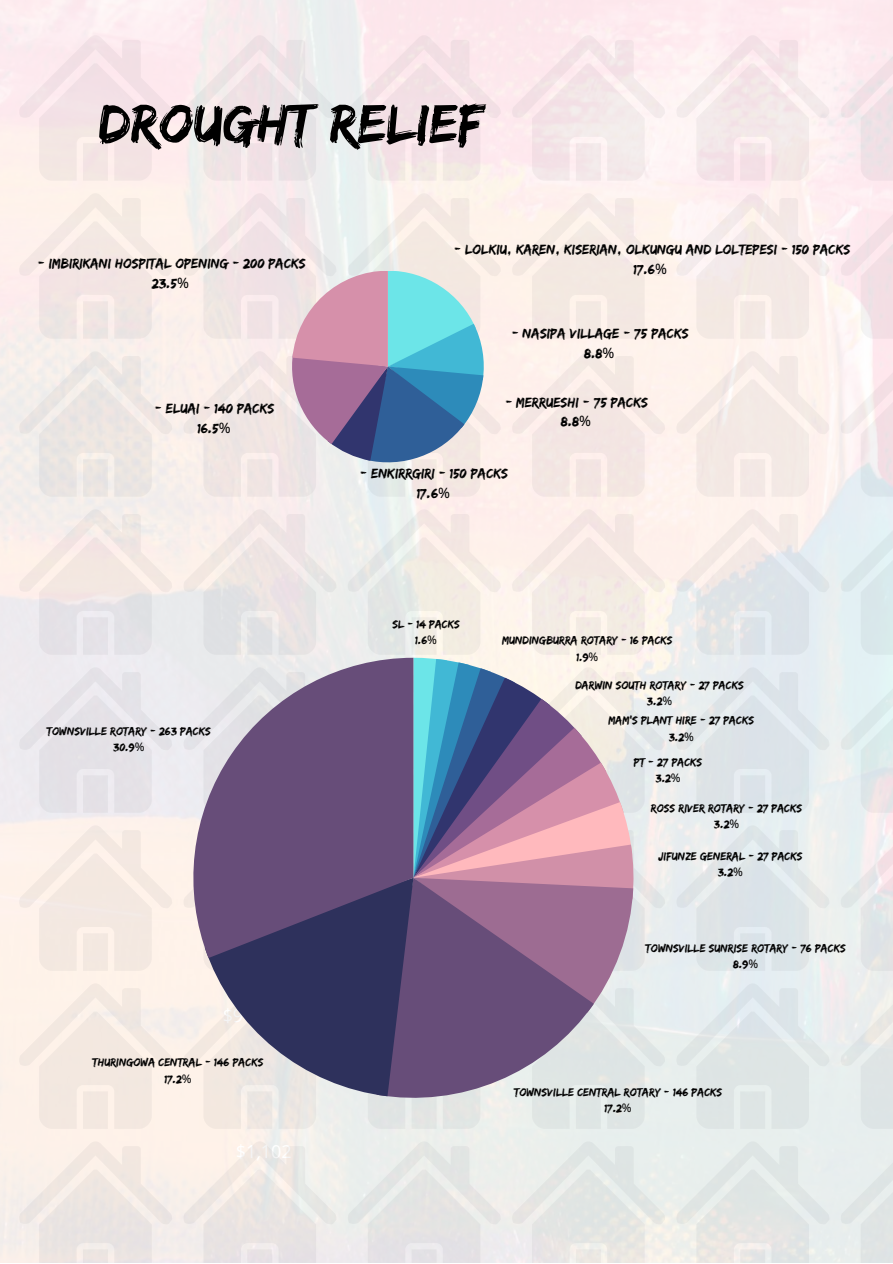
<style>
.page{position:relative;width:893px;height:1264px;background:#fff}
.page>*{position:absolute;margin:0;border:0;box-sizing:border-box;transform-origin:0 0}
.t1{font:57px "Edo";color:#000}
.t2{font:14.25px/20px "Edo";color:#000;text-align:center}
.t3{font:11.7px/16.2px "Edo";color:#000;text-align:center}
.s1{font-family:"Noto Sans"}
</style>
<div class="page">
<img style="left:0;top:0;width:892px;height:1262px">
<svg style="left:19px;top:35px;width:873px;height:146px;background:#f5e8ea"></svg>
<svg style="left:413px;top:657px;width:220px;height:355px;background:#a499b3"></svg>
<svg style="left:376px;top:877px;width:217px;height:220px;background:#85688c"></svg>
<svg style="left:205px;top:958px;width:208px;height:138px;background:#696684"></svg>
<svg style="left:193px;top:657px;width:220px;height:301px;background:#766489"></svg>
<svg style="left:292px;top:271px;width:191px;height:191px;background:#8fa0bb"></svg>
<h1 class="t1" style="left:99px;top:90px;width:387px">DROUGHT RELIEF</h1>
<p class="t2" style="left:38px;top:253px;width:269px">- IMBIRIKANI HOSPITAL OPENING - 200 PACKS<br>23.5<span class="s1">%</span></p>
<p class="t2" style="left:155px;top:398px;width:121px">- ELUAI - 140 PACKS<br>16.5<span class="s1">%</span></p>
<p class="t3" style="left:47px;top:722px;width:165px">TOWNSVILLE ROTARY - 263 PACKS<br>30.9<span class="s1">%</span></p>
<p class="t3" style="left:93px;top:1054px;width:172px">THURINGOWA CENTRAL - 146 PACKS<br>17.2<span class="s1">%</span></p>
<p class="t2" style="left:454px;top:239px;width:397px">- LOLKIU, KAREN, KISERIAN, OLKUNGU AND LOLTEPESI - 150 PACKS<br>17.6<span class="s1">%</span></p>
<p class="t2" style="left:511px;top:323px;width:178px">- NASIPA VILLAGE - 75 PACKS<br>8.8<span class="s1">%</span></p>
<p class="t2" style="left:505px;top:391px;width:144px">- MERRUESHI - 75 PACKS<br>8.8<span class="s1">%</span></p>
<p class="t2" style="left:360px;top:463px;width:149px">- ENKIRRGIRI - 150 PACKS<br>17.6<span class="s1">%</span></p>
<p class="t3" style="left:392px;top:616px;width:69px">SL - 14 PACKS<br>1.6<span class="s1">%</span></p>
<p class="t3" style="left:502px;top:632px;width:172px">MUNDINGBURRA ROTARY - 16 PACKS<br>1.9<span class="s1">%</span></p>
<p class="t3" style="left:575px;top:676px;width:170px">DARWIN SOUTH ROTARY - 27 PACKS<br>3.2<span class="s1">%</span></p>
<p class="t3" style="left:608px;top:712px;width:147px">MAM'S PLANT HIRE - 27 PACKS<br>3.2<span class="s1">%</span></p>
<p class="t3" style="left:634px;top:753px;width:70px">PT - 27 PACKS<br>3.2<span class="s1">%</span></p>
<p class="t3" style="left:650px;top:799px;width:153px">ROSS RIVER ROTARY - 27 PACKS<br>3.2<span class="s1">%</span></p>
<p class="t3" style="left:658px;top:847px;width:146px">JIFUNZE GENERAL - 27 PACKS<br>3.2<span class="s1">%</span></p>
<p class="t3" style="left:645px;top:939px;width:202px">TOWNSVILLE SUNRISE ROTARY - 76 PACKS<br>8.9<span class="s1">%</span></p>
<p class="t3" style="left:514px;top:1083px;width:210px">TOWNSVILLE CENTRAL ROTARY - 146 PACKS<br>17.2<span class="s1">%</span></p>
</div>
